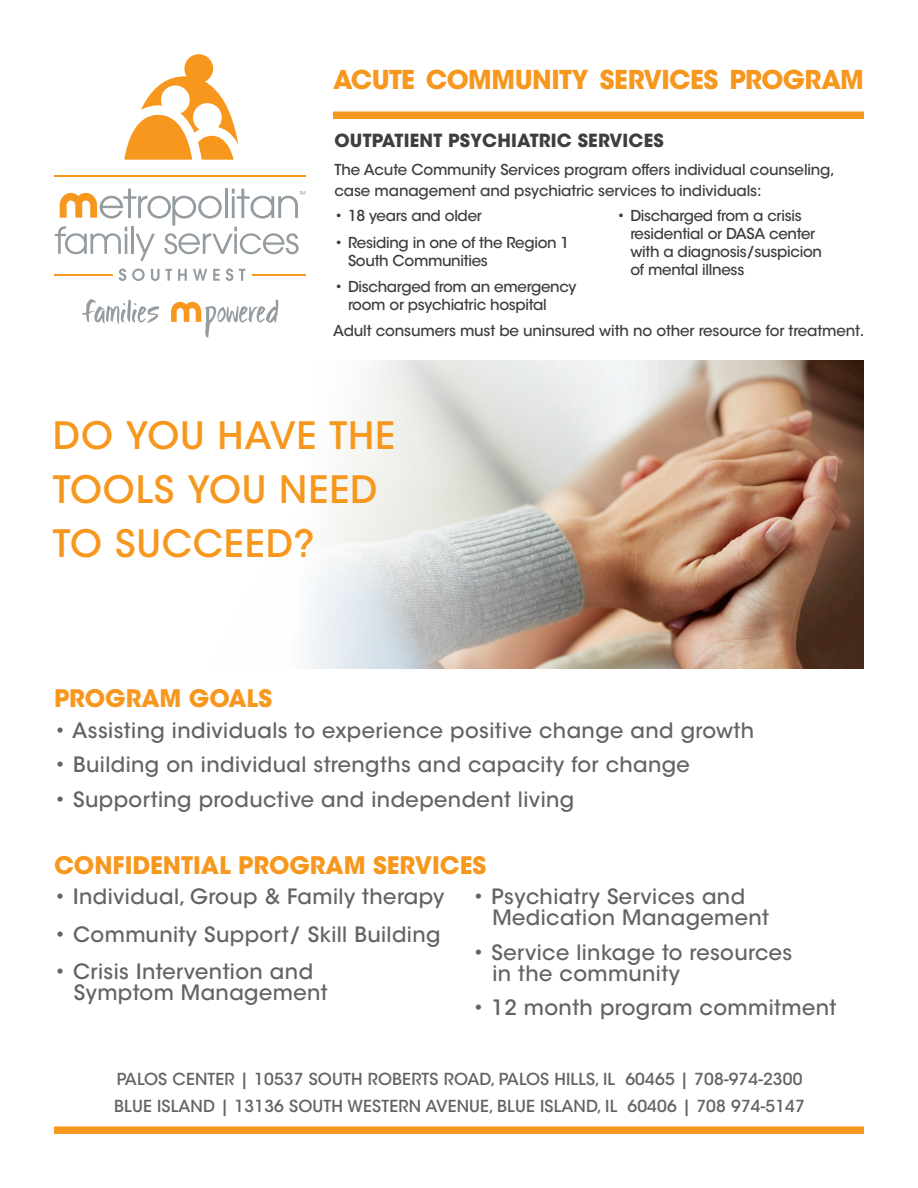
<style>
.page{position:relative;width:918px;height:1188px;background:#fff}
.page>*{position:absolute;margin:0;border:0;box-sizing:border-box;transform-origin:0 0}
.t1{font:500 37.5px/54px "ITC Avant Garde Std";letter-spacing:.02em;color:#f7971d}
.t2{font:700 25.8px "ITC Avant Garde Std";letter-spacing:-.025em;color:#f7971d}
.t3{font:700 24px "ITC Avant Garde Std";color:#f7971d}
.t4{font:500 21px/21px "ITC Avant Garde Std";letter-spacing:.02em;color:#636366}
.t5{font:700 18px "ITC Avant Garde Std";letter-spacing:.01em;color:#3e3e3f}
.t6{font:500 16.5px/27px "ITC Avant Garde Std";letter-spacing:.01em;color:#636366}
.t7{font:500 15px/18px "ITC Avant Garde Std";letter-spacing:-.02em;color:#3e3e3f}
</style>
<div class="page">
<div style="left:54px;top:1126px;width:810px;height:8px;background:#f7971d"></div>
<div style="left:333px;top:112px;width:531px;height:7px;background:#f7971d"></div>
<svg style="left:82px;top:299px;width:77px;height:26px"></svg>
<svg style="left:171px;top:300px;width:107px;height:38px"></svg>
<hr style="left:54px;top:274px;width:59px;height:2px;background:#f7971d">
<hr style="left:252px;top:274px;width:54px;height:2px;background:#f7971d">
<hr style="left:54px;top:175px;width:252px;height:2px;background:#f7971d">
<svg style="left:124px;top:54px;width:114px;height:106px"></svg>
<svg style="left:119px;top:269px;width:7px;height:12px"></svg>
<svg style="left:132px;top:269px;width:13px;height:12px"></svg>
<svg style="left:151px;top:269px;width:21px;height:12px"></svg>
<svg style="left:178px;top:269px;width:9px;height:12px"></svg>
<svg style="left:193px;top:269px;width:14px;height:12px"></svg>
<svg style="left:213px;top:269px;width:7px;height:12px"></svg>
<svg style="left:226px;top:269px;width:7px;height:12px"></svg>
<svg style="left:239px;top:269px;width:6px;height:12px"></svg>
<svg style="left:55px;top:189px;width:250px;height:72px"></svg>
<img style="left:305px;top:361px;width:559px;height:308px">
<p class="t2" style="left:333px;top:63px;width:532px">ACUTE COMMUNITY SERVICES PROGRAM</p>
<p class="t5" style="left:334px;top:129px;width:331px">OUTPATIENT PSYCHIATRIC SERVICES</p>
<p class="t7" style="left:334px;top:159px;width:502px;line-height:21px">The Acute Community Services program offers individual counseling, case management and psychiatric services to individuals:</p>
<p class="t7" style="left:334px;top:207px;width:149px">• 18 years and older</p>
<p class="t7" style="left:348px;top:233px;width:223px;text-indent:-14px">• Residing in one of the Region 1<br>South Communities</p>
<p class="t7" style="left:348px;top:277px;width:230px;text-indent:-14px">• Discharged from an emergency room or psychiatric hospital</p>
<p class="t7" style="left:630px;top:207px;width:193px;text-indent:-14px">• Discharged from a crisis residential or DASA center with a diagnosis/suspicion of mental illness</p>
<p class="t7" style="left:333px;top:321px;width:533px">Adult consumers must be uninsured with no other resource for treatment.</p>
<p class="t1" style="left:53px;top:409px;width:344px">DO YOU HAVE THE<br>TOOLS YOU NEED<br>TO SUCCEED?</p>
<p class="t3" style="left:54px;top:683px;width:220px">PROGRAM GOALS</p>
<p class="t4" style="left:54px;top:720px;width:702px">• Assisting individuals to experience positive change and growth</p>
<p class="t4" style="left:54px;top:754px;width:637px">• Building on individual strengths and capacity for change</p>
<p class="t4" style="left:54px;top:789px;width:522px">• Supporting productive and independent living</p>
<p class="t3" style="left:54px;top:849px;width:434px">CONFIDENTIAL PROGRAM SERVICES</p>
<p class="t4" style="left:54px;top:886px;width:392px">• Individual, Group &amp; Family therapy</p>
<p class="t4" style="left:54px;top:924px;width:388px">• Community Support/ Skill Building</p>
<p class="t4" style="left:74px;top:961px;width:255px;text-indent:-20px">• Crisis Intervention and<br>Symptom Management</p>
<p class="t4" style="left:492px;top:886px;width:278px;text-indent:-20px">• Psychiatry Services and<br>Medication Management</p>
<p class="t4" style="left:492px;top:942px;width:302px;text-indent:-20px">• Service linkage to resources in the community</p>
<p class="t4" style="left:472px;top:997px;width:365px">• 12 month program commitment</p>
<p class="t6" style="left:114px;top:1065px;width:692px">PALOS CENTER | 10537 SOUTH ROBERTS ROAD, PALOS HILLS, IL 60465 | 708-974-2300<br>BLUE ISLAND | 13136 SOUTH WESTERN AVENUE, BLUE ISLAND, IL 60406 | 708 974-5147</p>
</div>
